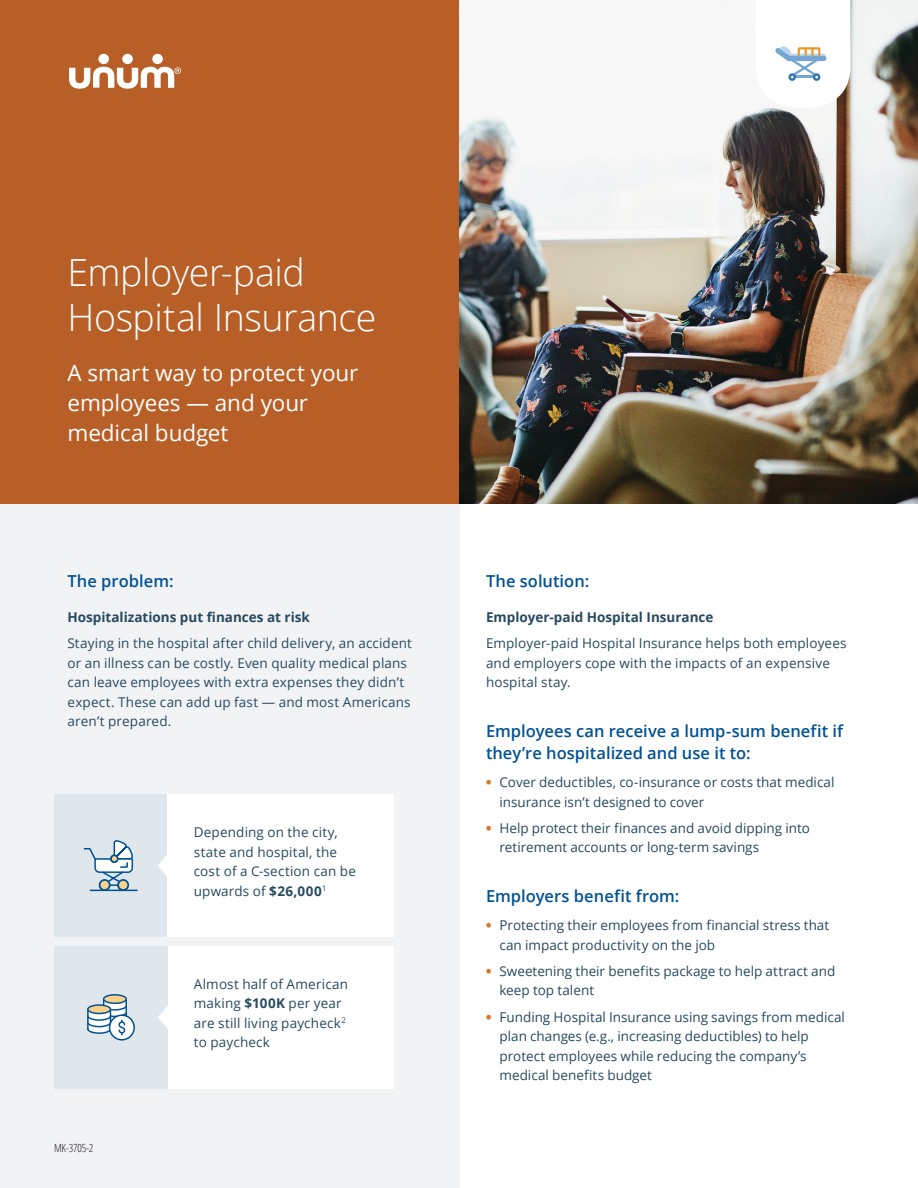
<style>
.page{position:relative;width:918px;height:1188px;background:#fff}
.page>*{position:absolute;margin:0;border:0;box-sizing:border-box;transform-origin:0 0}
.H1_Head_Open_Sans_Lt{font:300 37.5px/45px "Open Sans";letter-spacing:-.01em;color:#fff}
.H2_Head_Open_Sans_Re{font:22.5px/30px "Open Sans";letter-spacing:-.005em;color:#fff}
.H3_Head_Open_Sans_Se{font:600 16.5px/22.5px "Open Sans";color:#005295}
.P_Body_copy{font:13.5px/19.5px "Open Sans";letter-spacing:.005em;color:#264a60}
.H4_Subhead_Open_Sans{font:700 13.5px "Open Sans";color:#264a60}
.Disclosure_Open_Sans{font:300 11.25px "Open Sans Condensed";letter-spacing:-.01em;color:#231f20}
.s1{font-weight:700}
.s2{font-weight:800;color:#d57927}
</style>
<div class="page">
<div style="left:0;top:469px;width:460px;height:719px;background:#f2f3f5"></div>
<div style="left:54px;top:795px;width:114px;height:142px;background:#e0e7ec"></div>
<div style="left:168px;top:795px;width:226px;height:142px;background:#fff"></div>
<div style="left:168px;top:946px;width:226px;height:142px;background:#fff"></div>
<div style="left:54px;top:946px;width:114px;height:142px;background:#e0e7ec"></div>
<svg style="left:158px;top:854px;width:10px;height:23px"></svg>
<svg style="left:158px;top:1006px;width:10px;height:23px"></svg>
<div style="left:104px;top:995px;width:22px;height:8px;background:#f9d18b;border-radius:50%"></div>
<div style="left:103px;top:994px;width:24px;height:10px;border:2px solid #005295;border-radius:50%"></div>
<svg style="left:110px;top:1015px;width:24px;height:25px"></svg>
<div style="left:109px;top:1014px;width:26px;height:27px;border:2px solid #005295;border-radius:50%"></div>
<svg style="left:87px;top:998px;width:41px;height:37px"></svg>
<svg style="left:83px;top:840px;width:55px;height:52px"></svg>
<div style="left:100px;top:880px;width:10px;height:10px;background:#f9d18b;border-radius:50%"></div>
<div style="left:99px;top:879px;width:12px;height:12px;border:2px solid #005295;border-radius:50%"></div>
<div style="left:118px;top:880px;width:10px;height:10px;background:#f9d18b;border-radius:50%"></div>
<div style="left:117px;top:879px;width:12px;height:12px;border:2px solid #005295;border-radius:50%"></div>
<div style="left:111px;top:855px;width:7px;height:7px;background:#f9d18b;border-radius:50%"></div>
<div style="left:110px;top:854px;width:9px;height:9px;border:2px solid #005295;border-radius:50%"></div>
<img style="left:459px;top:0;width:459px;height:503px">
<div style="left:0;top:0;width:459px;height:503px;background:#b75f27"></div>
<div style="left:98px;top:54px;width:11px;height:10px;background:#fff;border-radius:50%"></div>
<div style="left:122px;top:54px;width:11px;height:10px;background:#fff;border-radius:50%"></div>
<div style="left:152px;top:54px;width:11px;height:10px;background:#fff;border-radius:50%"></div>
<svg style="left:69px;top:67px;width:112px;height:22px"></svg>
<svg style="left:756px;top:0;width:95px;height:108px"></svg>
<div style="left:787px;top:56px;width:39px;height:5px;background:#77a6d2;border-radius:3px"></div>
<h1 class="H1_Head_Open_Sans_Lt" style="left:68px;top:249px;width:310px">Employer-paid<br>Hospital Insurance</h1>
<h2 class="H2_Head_Open_Sans_Re" style="left:68px;top:357px;width:292px">A smart way to protect your employees — and your medical budget</h2>
<h3 class="H3_Head_Open_Sans_Se" style="left:68px;top:569px;width:108px">The problem:</h3>
<h4 class="H4_Subhead_Open_Sans" style="left:68px;top:607px;width:244px">Hospitalizations put finances at risk</h4>
<p class="P_Body_copy" style="left:68px;top:633px;width:346px">Staying in the hospital after child delivery, an accident or an illness can be costly. Even quality medical plans can leave employees with extra expenses they didn’t expect. These can add up fast — and most Americans aren’t prepared.</p>
<p class="P_Body_copy" style="left:194px;top:822px;width:164px">Depending on the city, state and hospital, the cost of a C-section can be upwards of <span class="s1">$26,000</span><sup>1</sup></p>
<p class="Disclosure_Open_Sans" style="left:54px;top:1140px;width:41px">MK-3705-2</p>
<p class="P_Body_copy" style="left:194px;top:974px;width:156px">Almost half of American making <span class="s1">$100K</span> per year are still living paycheck<sup>2 </sup>to paycheck</p>
<h3 class="H3_Head_Open_Sans_Se" style="left:486px;top:569px;width:105px">The solution:</h3>
<h4 class="H4_Subhead_Open_Sans" style="left:486px;top:607px;width:229px">Employer-paid Hospital Insurance</h4>
<p class="P_Body_copy" style="left:486px;top:633px;width:362px">Employer-paid Hospital Insurance helps both employees and employers cope with the impacts of an expensive hospital stay.</p>
<h3 class="H3_Head_Open_Sans_Se" style="left:486px;top:719px;width:359px">Employees can receive a lump-sum benefit if they’re hospitalized and use it to:</h3>
<p class="P_Body_copy" style="left:500px;top:772px;width:337px;text-indent:-14px"><span class="s2">•</span> Cover deductibles, co-insurance or costs that medical insurance isn’t designed to cover</p>
<p class="P_Body_copy" style="left:500px;top:818px;width:312px;text-indent:-14px"><span class="s2">•</span> Help protect their finances and avoid dipping into retirement accounts or long-term savings</p>
<h3 class="H3_Head_Open_Sans_Se" style="left:486px;top:884px;width:195px">Employers benefit from:</h3>
<p class="P_Body_copy" style="left:500px;top:915px;width:331px;text-indent:-14px"><span class="s2">•</span> Protecting their employees from financial stress that can impact productivity on the job</p>
<p class="P_Body_copy" style="left:500px;top:961px;width:337px;text-indent:-14px"><span class="s2">•</span> Sweetening their benefits package to help attract and keep top talent</p>
<p class="P_Body_copy" style="left:500px;top:1007px;width:347px;text-indent:-14px"><span class="s2">•</span> Funding Hospital Insurance using savings from medical plan changes (e.g., increasing deductibles) to help protect employees while reducing the company’s medical benefits budget</p>
</div>
